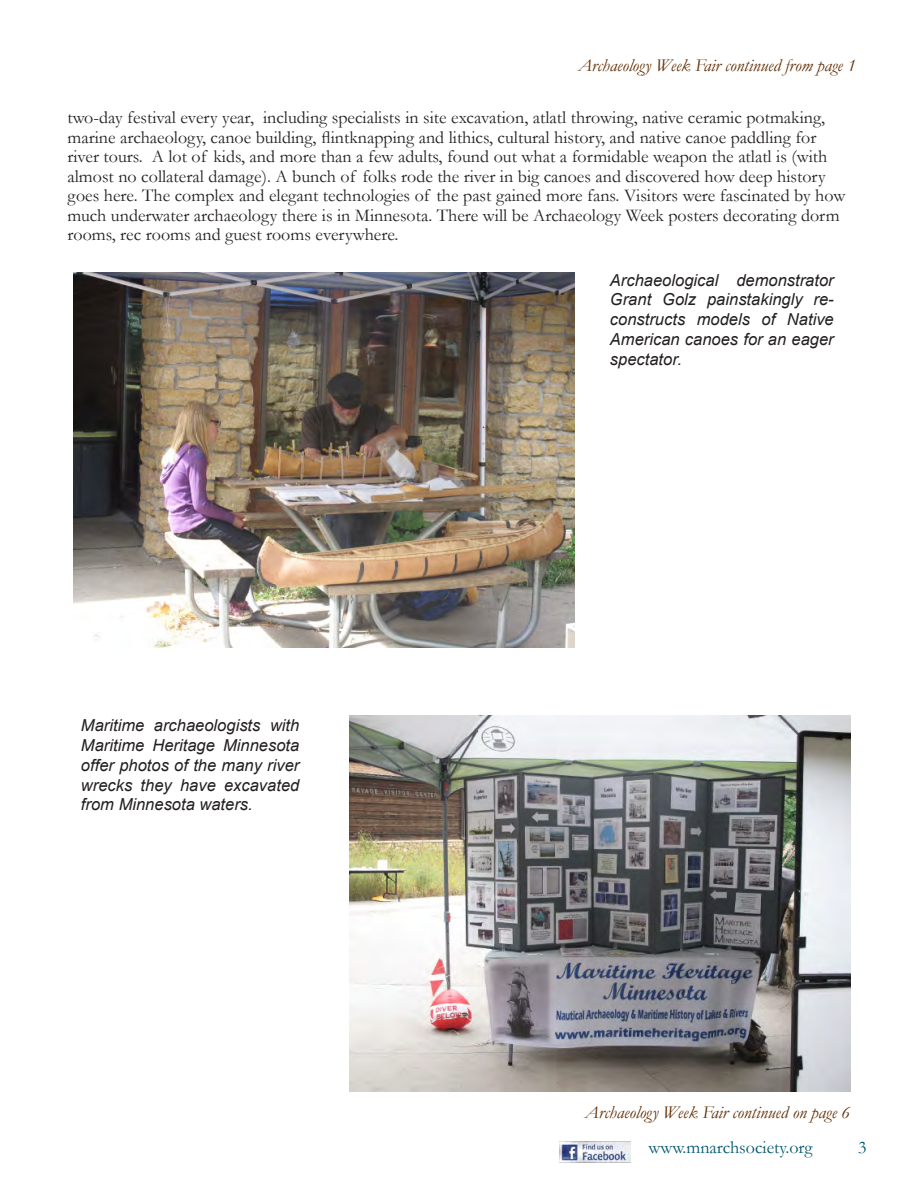
<style>
.page{position:relative;width:918px;height:1188px;background:#fff}
.page>*{position:absolute;margin:0;border:0;box-sizing:border-box;transform-origin:0 0}
.t1{font:18px/19.5px "Garamond";color:#231f20}
.Paragraph_Styles_Off{font:italic 18px "Garamond";color:#602c00}
.cut_line_left{font:18px "Garamond";color:#00556f}
.Paragraph_Styles_Off-2{font:18px "Garamond";color:#00556f}
.t2{font:italic 16.5px/19.8px "Arial";color:#231f20;text-align:justify}
</style>
<div class="page">
<img style="left:560px;top:1142px;width:70px;height:21px">
<img style="left:350px;top:716px;width:501px;height:375px">
<img style="left:74px;top:272px;width:501px;height:376px">
<p class="Paragraph_Styles_Off" style="left:578px;top:54px;width:279px">Archaeology Week Fair continued from page 1</p>
<p class="t1" style="left:67px;top:108px;width:779px">two-day festival every year, including specialists in site excavation, atlatl throwing, native ceramic potmaking, marine archaeology, canoe building, flintknapping and lithics, cultural history, and native canoe paddling for river tours. A lot of kids, and more than a few adults, found out what a formidable weapon the atlatl is (with almost no collateral damage). A bunch of folks rode the river in big canoes and discovered how deep history goes here. The complex and elegant technologies of the past gained more fans. Visitors were fascinated by how much underwater archaeology there is in Minnesota. There will be Archaeology Week posters decorating dorm rooms, rec rooms and guest rooms everywhere.</p>
<p class="t2" style="left:610px;top:270px;width:225px">Archaeological demonstrator Grant Golz painstakingly re&shy;constructs models of Native American canoes for an eager spectator.</p>
<p class="t2" style="left:81px;top:716px;width:220px">Maritime archaeologists with Maritime Heritage Minnesota offer photos of the many river wrecks they have excavated from Minnesota waters.</p>
<p class="Paragraph_Styles_Off" style="left:585px;top:1101px;width:266px">Archaeology Week Fair continued on page 6</p>
<p class="cut_line_left" style="left:649px;top:1137px;width:166px">www.mnarchsociety.org</p>
<p class="Paragraph_Styles_Off-2" style="left:858px;top:1137px;width:10px">3</p>
</div>
